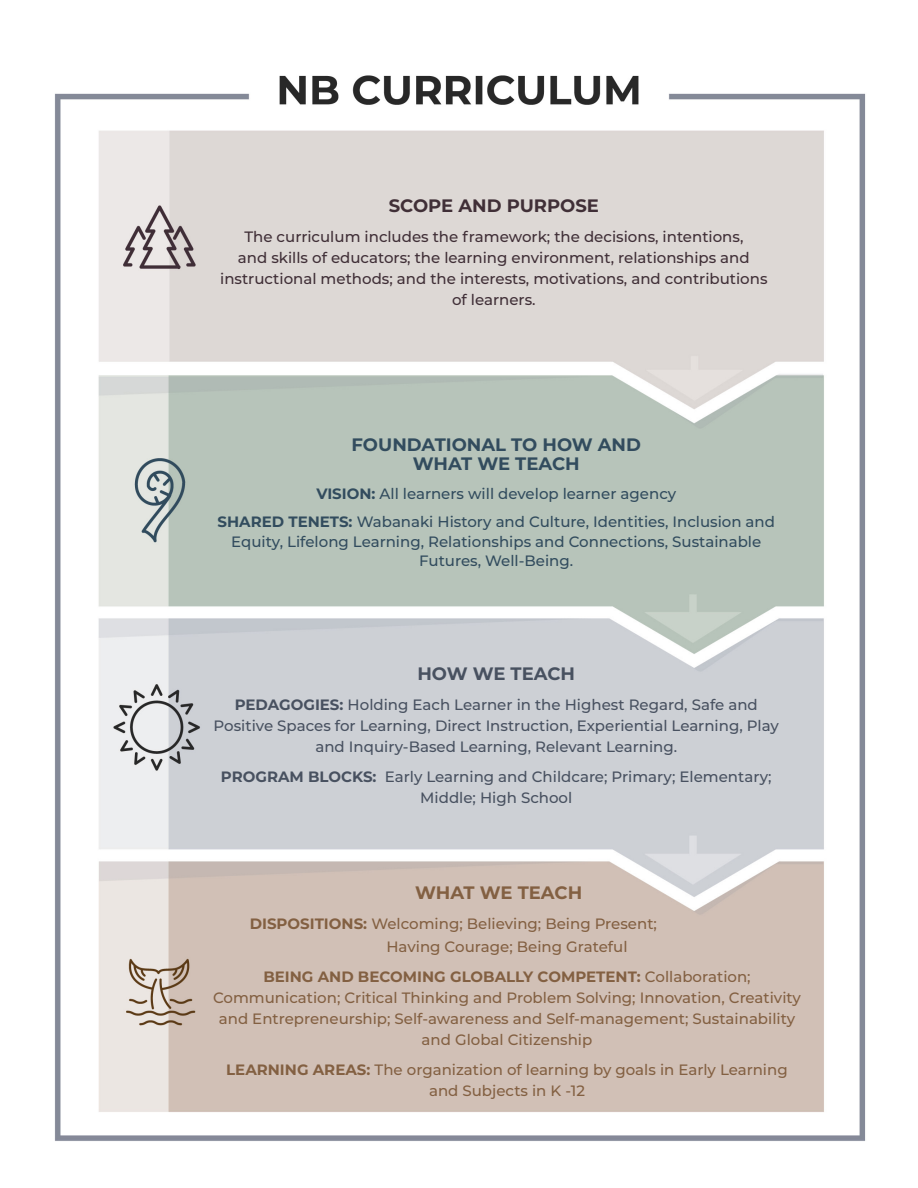
<style>
.page{position:relative;width:918px;height:1188px;background:#fff}
.page>*{position:absolute;margin:0;border:0;box-sizing:border-box;transform-origin:0 0}
.t1{font:700 18px/19.5px "Montserrat";color:#324c5e;text-align:center}
.t2{font:700 18px "Montserrat";color:#402f37}
.t3{font:700 18px "Montserrat";letter-spacing:-.005em;color:#836042}
.t4{font:700 18px "Montserrat";color:#485160}
.t5{font:500 15px/21px "Montserrat";color:#836042;text-align:center}
.t6{font:500 15px/21px "Montserrat";color:#485160;text-align:center}
.t7{font:500 15px/21px "Montserrat";color:#402f37;text-align:center}
.t8{font:500 15px/28.5px "Montserrat";color:#324c5e;text-align:center}
.s1{font-weight:700}
</style>
<div class="page">
<img style="left:54px;top:75px;width:812px;height:1066px">
<p class="t2" style="left:389px;top:193px;width:212px">SCOPE AND PURPOSE</p>
<p class="t7" style="left:220px;top:226px;width:549px">The curriculum includes the framework; the decisions, intentions,<br>and skills of educators; the learning environment, relationships and instructional methods; and the interests, motivations, and contributions of learners.</p>
<p class="t1" style="left:352px;top:434px;width:291px">FOUNDATIONAL TO HOW AND<br>WHAT WE TEACH</p>
<p class="t8" style="left:218px;top:479px;width:559px"><span class="s1">VISION:</span> All learners will develop learner agency<br><span class="s1">SHARED TENETS:</span> Wabanaki History and Culture, Identities, Inclusion and</p>
<p class="t8" style="left:231px;top:531px;width:532px;line-height:19.5px">Equity, Lifelong Learning, Relationships and Connections, Sustainable<br>Futures, Well-Being.</p>
<p class="t4" style="left:417px;top:661px;width:159px">HOW WE TEACH</p>
<p class="t6" style="left:214px;top:694px;width:567px"><span class="s1">PEDAGOGIES:</span> Holding Each Learner in the Highest Regard, Safe and<br>Positive Spaces for Learning, Direct Instruction, Experiential Learning, Play and Inquiry-Based Learning, Relevant Learning.</p>
<p class="t6" style="left:221px;top:766px;width:552px"><span class="s1">PROGRAM BLOCKS:</span> Early Learning and Childcare; Primary; Elementary;<br>Middle; High School</p>
<p class="t3" style="left:415px;top:880px;width:168px">WHAT WE TEACH</p>
<p class="t5" style="left:386px;top:912px;width:272px;line-height:22.5px;text-align:left;text-indent:-137px"><span class="s1">DISPOSITIONS:</span> Welcoming; Believing; Being Present;<br>Having Courage; Being Grateful</p>
<p class="t5" style="left:213px;top:965px;width:589px"><span class="s1">BEING AND BECOMING GLOBALLY COMPETENT:</span> Collaboration; Communication; Critical Thinking and Problem Solving; Innovation, Creativity and Entrepreneurship; Self-awareness and Self-management; Sustainability and Global Citizenship</p>
<p class="t5" style="left:226px;top:1058px;width:563px"><span class="s1">LEARNING AREAS:</span> The organization of learning by goals in Early Learning and Subjects in K -12</p>
</div>
